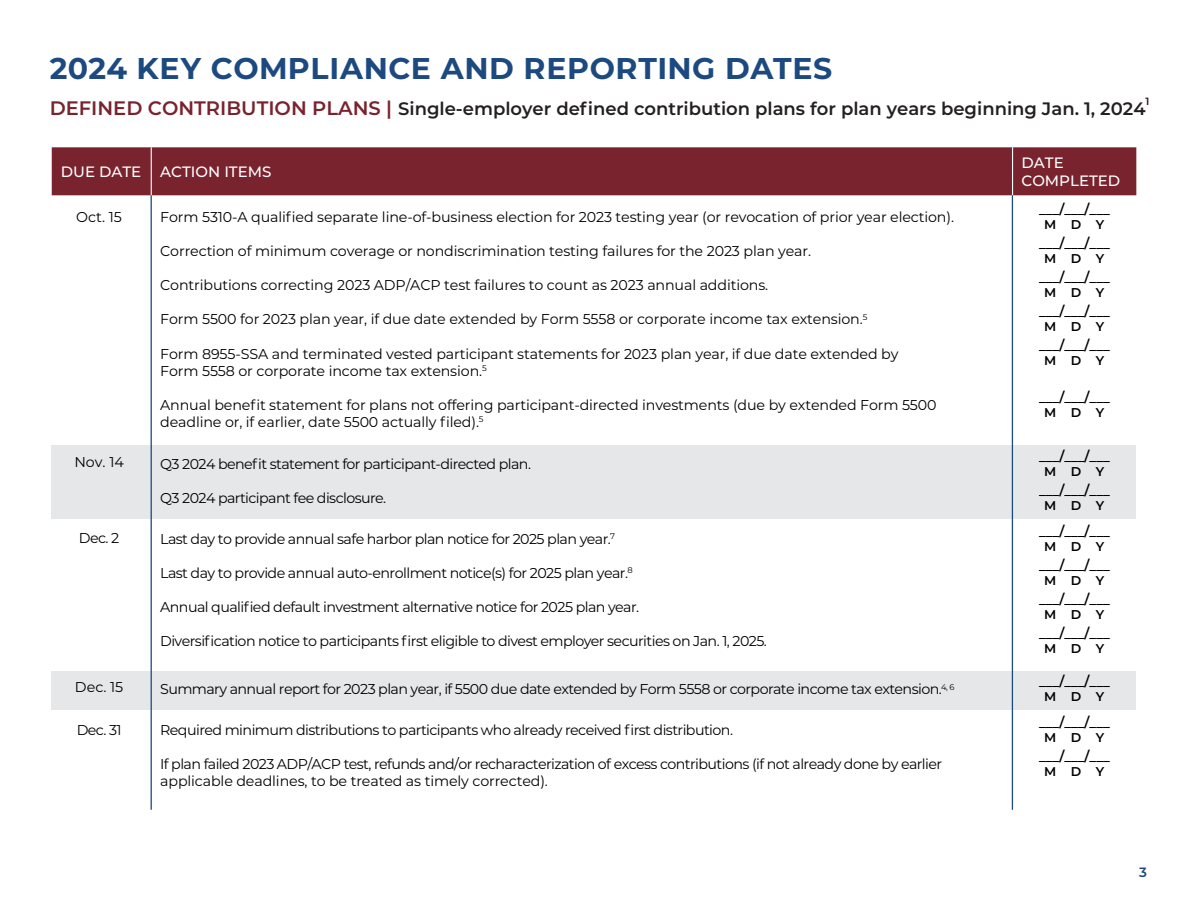
<style>
.page{position:relative;width:1188px;height:918px;background:#fff}
.page>*{position:absolute;margin:0;border:0;box-sizing:border-box;transform-origin:0 0}
.t1{font:700 30px "Montserrat";letter-spacing:.02em;color:#1c4a80}
.t2{font:600 18px "Montserrat";color:#231f20}
.t3{font:500 15px/18px "Montserrat";color:#fff}
.t4{font:14.25px/17.1px "Montserrat";letter-spacing:-.04em;color:#000}
.t5{font:14.25px/17.1px "Montserrat";letter-spacing:-.01em;color:#000}
.t6{font:600 13.5px "Montserrat";color:#000}
.t7{font:600 13.5px "Montserrat";color:#1c4a80}
.t8{font:600 12.75px "Montserrat";color:#000}
.t9{font:600 10.5px "Montserrat";color:#231f20}
.s1{font-size:19.5px;color:#79232e}
</style>
<div class="page">
<div style="left:52px;top:147px;width:1084px;height:48px;background:#79232e"></div>
<hr style="left:151px;top:147px;width:1px;height:48px;background:#fff">
<hr style="left:1012px;top:147px;width:1px;height:48px;background:#fff">
<div style="left:52px;top:446px;width:1084px;height:73px;background:#e6e7e8"></div>
<div style="left:52px;top:671px;width:1084px;height:38px;background:#e6e7e8"></div>
<hr style="left:151px;top:195px;width:1px;height:615px;background:#1c4a80">
<hr style="left:1012px;top:195px;width:1px;height:615px;background:#1c4a80">
<h1 class="t1" style="left:50px;top:47px;width:784px">2024 KEY COMPLIANCE AND REPORTING DATES</h1>
<p class="t2" style="left:50px;top:96px;width:1097px"><span class="s1">DEFINED CONTRIBUTION PLANS |</span> Single-employer defined contribution plans for plan years beginning Jan. 1, 2024</p>
<p class="t9" style="left:1146px;top:94px;width:5px">1</p>
<p class="t3" style="left:61px;top:162px;width:82px">DUE DATE</p>
<p class="t3" style="left:160px;top:162px;width:113px">ACTION ITEMS</p>
<p class="t3" style="left:1022px;top:153px;width:100px">DATE<br>COMPLETED</p>
<p class="t5" style="left:76px;top:208px;width:47px">Oct. 15</p>
<p class="t5" style="left:160px;top:208px;width:795px">Form 5310-A qualified separate line-of-business election for 2023 testing year (or revocation of prior year election).</p>
<p class="t5" style="left:160px;top:242px;width:652px">Correction of minimum coverage or nondiscrimination testing failures for the 2023 plan year.</p>
<p class="t5" style="left:160px;top:276px;width:610px">Contributions correcting 2023 ADP/ACP test failures to count as 2023 annual additions.</p>
<p class="t5" style="left:160px;top:310px;width:709px">Form 5500 for 2023 plan year, if due date extended by Form 5558 or corporate income tax extension.<sup>5</sup></p>
<p class="t5" style="left:160px;top:345px;width:740px">Form 8955-SSA and terminated vested participant statements for 2023 plan year, if due date extended by<br>Form 5558 or corporate income tax extension.<sup>5</sup></p>
<p class="t5" style="left:160px;top:396px;width:778px">Annual benefit statement for plans not offering participant-directed investments (due by extended Form 5500 deadline or, if earlier, date 5500 actually filed).<sup>5</sup></p>
<p class="t5" style="left:74px;top:453px;width:51px">Nov. 14</p>
<p class="t4" style="left:160px;top:455px;width:372px">Q3 2024 benefit statement for participant-directed plan.</p>
<p class="t4" style="left:160px;top:489px;width:228px">Q3 2024 participant fee disclosure.</p>
<p class="t5" style="left:79px;top:529px;width:42px">Dec. 2</p>
<p class="t4" style="left:160px;top:529px;width:456px">Last day to provide annual safe harbor plan notice for 2025 plan year.<sup>7</sup></p>
<p class="t4" style="left:160px;top:564px;width:474px">Last day to provide annual auto-enrollment notice(s) for 2025 plan year.<sup>8</sup></p>
<p class="t4" style="left:160px;top:598px;width:481px">Annual qualified default investment alternative notice for 2025 plan year.</p>
<p class="t4" style="left:160px;top:632px;width:608px">Diversification notice to participants first eligible to divest employer securities on Jan. 1, 2025.</p>
<p class="t5" style="left:75px;top:678px;width:50px">Dec. 15</p>
<p class="t4" style="left:160px;top:680px;width:796px">Summary annual report for 2023 plan year, if 5500 due date extended by Form 5558 or corporate income tax extension.<sup>4,</sup> <sup>6</sup></p>
<p class="t5" style="left:77px;top:721px;width:46px">Dec. 31</p>
<p class="t4" style="left:160px;top:721px;width:574px">Required minimum distributions to participants who already received first distribution.</p>
<p class="t4" style="left:160px;top:755px;width:784px">If plan failed 2023 ADP/ACP test, refunds and/or recharacterization of excess contributions (if not already done by earlier applicable deadlines, to be treated as timely corrected).</p>
<p class="t6" style="left:1039px;top:199px;width:72px">___/___/___</p>
<p class="t8" style="left:1044px;top:215px;width:62px">M D Y</p>
<p class="t6" style="left:1039px;top:233px;width:72px">___/___/___</p>
<p class="t8" style="left:1044px;top:249px;width:62px">M D Y</p>
<p class="t6" style="left:1039px;top:268px;width:72px">___/___/___</p>
<p class="t8" style="left:1044px;top:284px;width:62px">M D Y</p>
<p class="t6" style="left:1039px;top:302px;width:72px">___/___/___</p>
<p class="t8" style="left:1044px;top:318px;width:62px">M D Y</p>
<p class="t6" style="left:1039px;top:336px;width:72px">___/___/___</p>
<p class="t8" style="left:1044px;top:352px;width:62px">M D Y</p>
<p class="t6" style="left:1039px;top:387px;width:72px">___/___/___</p>
<p class="t8" style="left:1044px;top:403px;width:62px">M D Y</p>
<p class="t6" style="left:1039px;top:447px;width:72px">___/___/___</p>
<p class="t8" style="left:1044px;top:462px;width:62px">M D Y</p>
<p class="t6" style="left:1039px;top:480px;width:72px">___/___/___</p>
<p class="t8" style="left:1044px;top:496px;width:62px">M D Y</p>
<p class="t6" style="left:1039px;top:521px;width:72px">___/___/___</p>
<p class="t8" style="left:1044px;top:537px;width:62px">M D Y</p>
<p class="t6" style="left:1039px;top:556px;width:72px">___/___/___</p>
<p class="t8" style="left:1044px;top:571px;width:62px">M D Y</p>
<p class="t6" style="left:1039px;top:589px;width:72px">___/___/___</p>
<p class="t8" style="left:1044px;top:605px;width:62px">M D Y</p>
<p class="t6" style="left:1039px;top:624px;width:72px">___/___/___</p>
<p class="t8" style="left:1044px;top:640px;width:62px">M D Y</p>
<p class="t6" style="left:1039px;top:672px;width:72px">___/___/___</p>
<p class="t8" style="left:1044px;top:688px;width:62px">M D Y</p>
<p class="t6" style="left:1039px;top:713px;width:72px">___/___/___</p>
<p class="t8" style="left:1044px;top:729px;width:62px">M D Y</p>
<p class="t6" style="left:1039px;top:747px;width:72px">___/___/___</p>
<p class="t8" style="left:1044px;top:763px;width:62px">M D Y</p>
<p class="t7" style="left:1139px;top:863px;width:9px">3</p>
</div>
